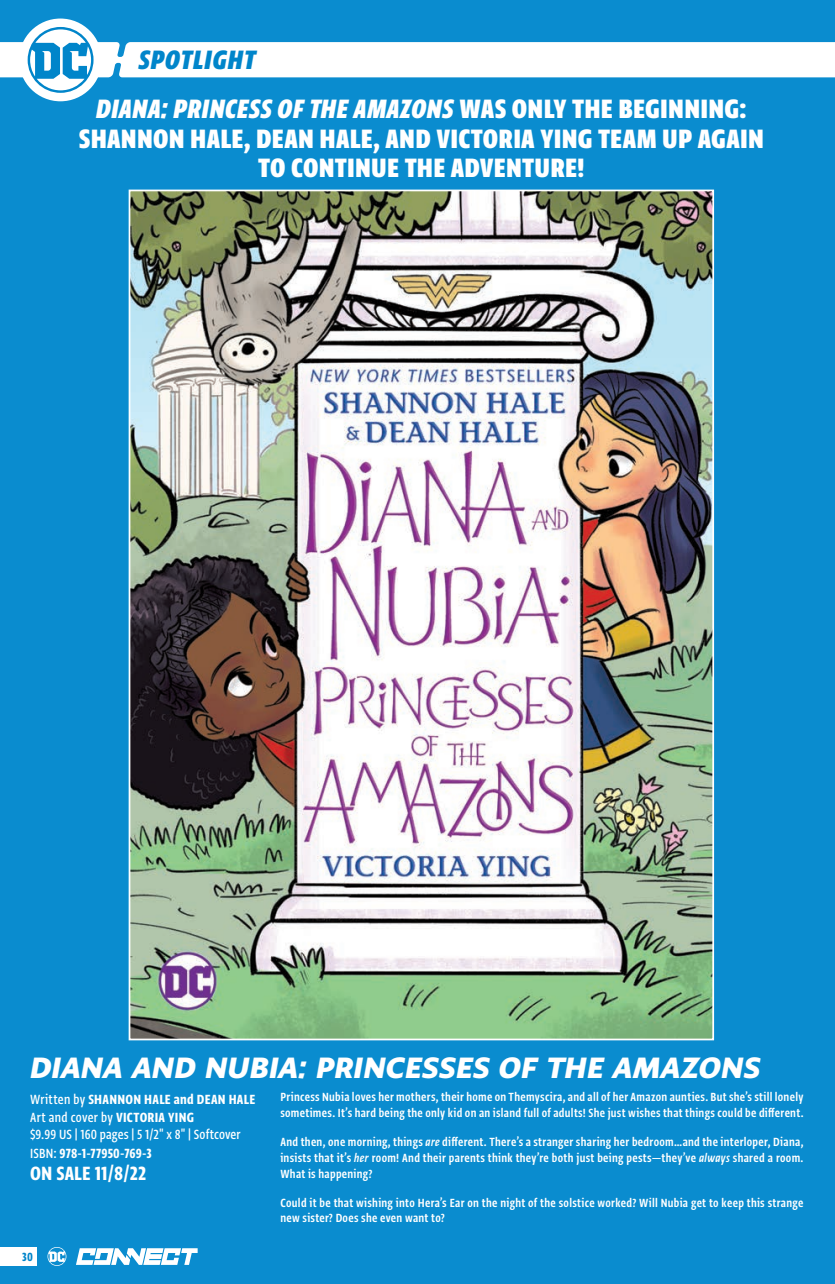
<style>
.page{position:relative;width:835px;height:1284px;background:#0a8ccf}
.page>*{position:absolute;margin:0;border:0;box-sizing:border-box;transform-origin:0 0}
.Book_Title{font:35px "Greta Sans Std Hea Ita";letter-spacing:-.005em;color:#fff}
.t1{font:31.5px/29.8px "Greta Sans Cnd Std Hea";letter-spacing:.01em;color:#fff;text-align:center}
.t2{font:31.5px "Greta Sans Cnd Std Hea Ita";letter-spacing:.025em;color:#0085ca}
.t3{font:22.75px "Greta Sans Cnd Std Bld";letter-spacing:.005em;color:#fff}
.Metadata{font:500 15.75px "Greta Sans Cnd Std";letter-spacing:.01em;color:#fff}
.Metadata-2{font:15.75px "Greta Sans Cnd Std Bld";letter-spacing:.015em;color:#fff}
.Section_Description{font:14px/15.8px "Greta Sans Cnd Std Sm Bld";letter-spacing:.02em;color:#fff}
.t4{font:14px "Greta Sans Cnd Std Bld";color:#0085ca}
.s1{font-family:"Greta Sans Cnd Std Hea Ita"}
.s2{font-family:"Greta Sans Cnd Std";font-weight:500}
.s3{font-family:"Greta Sans Cnd Std Bld";font-weight:400}
.s4{font-family:"Greta Sans Cnd Std Sm Bld Ita"}
</style>
<div class="page">
<div style="left:0;top:1246px;width:37px;height:19px;background:#fff"></div>
<svg style="left:76px;top:1248px;width:122px;height:16px"></svg>
<svg style="left:47px;top:1247px;width:19px;height:18px"></svg>
<img style="left:132px;top:193px;width:579px;height:844px">
<div style="left:19px;top:19px;width:83px;height:82px;background:#fff;border-radius:50%"></div>
<svg style="left:0;top:27px;width:835px;height:66px"></svg>
<p class="t2" style="left:139px;top:41px;width:118px">SPOTLIGHT</p>
<p class="t1" style="left:79px;top:93px;width:686px"><span class="s1">DIANA: PRINCESS OF THE AMAZONS</span> WAS ONLY THE BEGINNING:<br>SHANNON HALE, DEAN HALE, AND VICTORIA YING TEAM UP AGAIN<br>TO CONTINUE THE ADVENTURE!</p>
<p class="Book_Title" style="left:30px;top:1047px;width:732px">DIANA AND NUBIA: PRINCESSES OF THE AMAZONS</p>
<p class="Metadata-2" style="left:30px;top:1090px;width:227px"><span class="s2">Written by</span> SHANNON HALE and DEAN HALE</p>
<p class="Metadata" style="left:30px;top:1107px;width:165px">Art and cover by <span class="s3">VICTORIA YING</span></p>
<p class="Metadata" style="left:30px;top:1125px;width:212px">$9.99 US | 160 pages | 5 1/2" x 8" | Softcover</p>
<p class="Metadata-2" style="left:30px;top:1144px;width:123px"><span class="s2">ISBN:</span> 978-1-77950-769-3</p>
<p class="t3" style="left:30px;top:1160px;width:118px">ON SALE 11/8/22</p>
<p class="Section_Description" style="left:280px;top:1089px;width:525px">Princess Nubia loves her mothers, their home on Themyscira, and all of her Amazon aunties. But she’s still lonely sometimes. It’s hard being the only kid on an island full of adults! She just wishes that things could be different.</p>
<p class="Section_Description" style="left:280px;top:1133px;width:524px;text-align:justify">And then, one morning, things <span class="s4">are</span> different. There’s a stranger sharing her bedroom…and the interloper, Diana, insists that it’s <span class="s4">her</span> room! And their parents think they’re both just being pests—they’ve <span class="s4">always</span> shared a room.<br>What is happening?</p>
<p class="Section_Description" style="left:280px;top:1194px;width:524px">Could it be that wishing into Hera’s Ear on the night of the solstice worked? Will Nubia get to keep this strange new sister? Does she even want to?</p>
<p class="t4" style="left:22px;top:1249px;width:12px">30</p>
</div>
